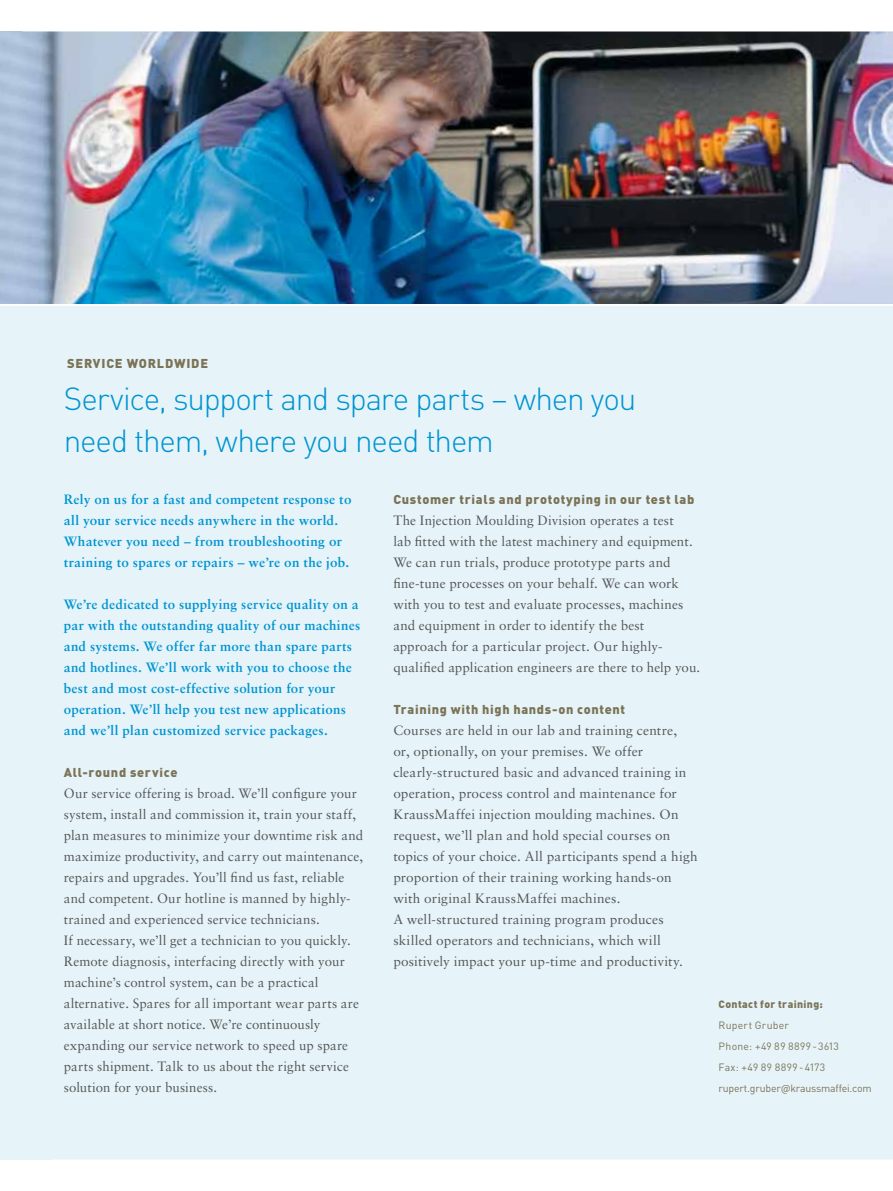
<style>
.page{position:relative;width:893px;height:1191px;background:#fff}
.page>*{position:absolute;margin:0;border:0;box-sizing:border-box;transform-origin:0 0}
.t1{font:300 31.5px/42px "DIN Pro";letter-spacing:-.04em;color:#0094cf}
.t2{font:13.5px/21px "Sabon LT Std";letter-spacing:.01em;color:#565757}
.t3{font:700 13.5px/21px "Sabon LT Std";letter-spacing:.02em;color:#0094cf}
.t4{font:900 12.75px "DIN Pro";letter-spacing:.055em;color:#7b7356}
.t5{font:10.5px/21px "DIN Pro";letter-spacing:.005em;color:#7b7356}
.t6{font:900 10.5px "DIN Pro";letter-spacing:.035em;color:#7b7356}
</style>
<div class="page">
<div style="left:0;top:362px;width:893px;height:797px;background:#e6f4fa"></div>
<img style="left:21px;top:32px;width:872px;height:272px">
<div style="left:0;top:304px;width:893px;height:58px;background:#e6f4fa"></div>
<hr style="left:0;top:304px;width:893px;height:2px;background:#fff">
<p class="t4" style="left:67px;top:354px;width:142px">SERVICE WORLDWIDE</p>
<h1 class="t1" style="left:64px;top:376px;width:574px">Service, support and spare parts – when you need them, where you need them</h1>
<p class="t3" style="left:64px;top:489px;width:289px">Rely on us for a fast and competent response to all your service needs anywhere in the world.<br>Whatever you need – from troubleshooting or training to spares or repairs – we’re on the job.</p>
<p class="t3" style="left:64px;top:594px;width:298px">We’re dedicated to supplying service quality on a par with the outstanding quality of our machines and systems. We offer far more than spare parts and hotlines. We’ll work with you to choose the best and most cost-effective solution for your operation. We’ll help you test new applications and we’ll plan customized service packages.</p>
<p class="t4" style="left:64px;top:764px;width:115px">All-round service</p>
<p class="t2" style="left:64px;top:783px;width:301px">Our service offering is broad. We’ll configure your system, install and commission it, train your staff, plan measures to minimize your downtime risk and maximize productivity, and carry out maintenance, repairs and upgrades. You’ll find us fast, reliable and competent. Our hotline is manned by highly&shy;trained and experienced service technicians.<br>If necessary, we’ll get a technician to you quickly.<br>Remote diagnosis, interfacing directly with your machine’s control system, can be a practical alternative. Spares for all important wear parts are available at short notice. We’re continuously expanding our service network to speed up spare parts shipment. Talk to us about the right service solution for your business.</p>
<p class="t4" style="left:393px;top:491px;width:303px">Customer trials and prototyping in our test lab</p>
<p class="t2" style="left:393px;top:510px;width:309px">The Injection Moulding Division operates a test<br>lab fitted with the latest machinery and equipment.<br>We can run trials, produce prototype parts and fine-tune processes on your behalf. We can work with you to test and evaluate processes, machines and equipment in order to identify the best approach for a particular project. Our highly&shy;qualified application engineers are there to help you.</p>
<p class="t4" style="left:393px;top:701px;width:233px">Training with high hands-on content</p>
<p class="t2" style="left:393px;top:720px;width:306px">Courses are held in our lab and training centre,<br>or, optionally, on your premises. We offer clearly-structured basic and advanced training in operation, process control and maintenance for KraussMaffei injection moulding machines. On request, we’ll plan and hold special courses on topics of your choice. All participants spend a high proportion of their training working hands-on with original KraussMaffei machines.<br>A well-structured training program produces skilled operators and technicians, which will positively impact your up-time and productivity.</p>
<p class="t6" style="left:719px;top:997px;width:106px">Contact for training:</p>
<p class="t5" style="left:719px;top:1014px;width:155px">Rupert Gruber<br>Phone: +49 89 8899-3613<br>Fax: +49 89 8899-4173 rupert.gruber@kraussmaffei.com</p>
</div>
